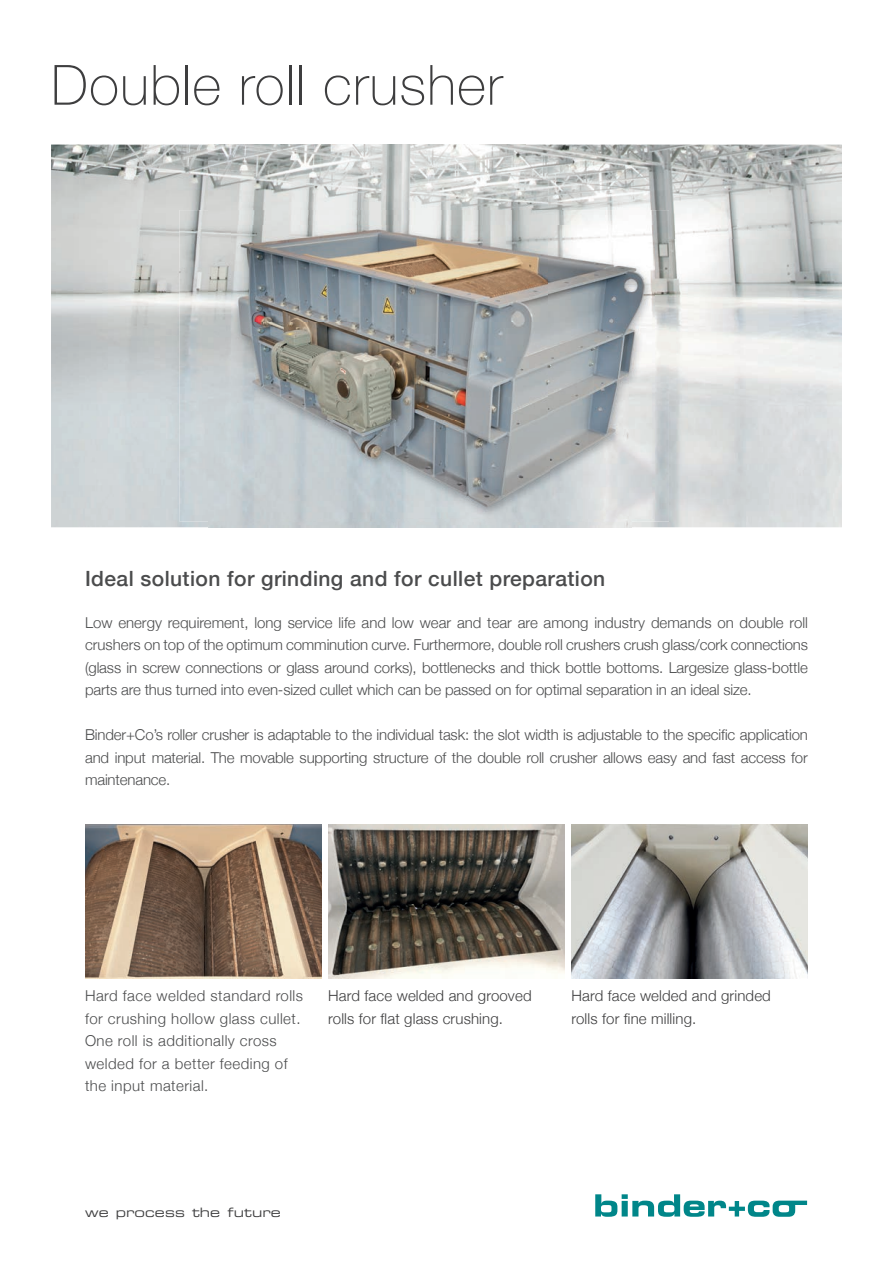
<style>
.page{position:relative;width:893px;height:1263px;background:#fff}
.page>*{position:absolute;margin:0;border:0;box-sizing:border-box;transform-origin:0 0}
.t1{font:100 55.5px "Helvetica Neue";letter-spacing:.02em;color:#3e3e3f}
.t2{font:500 21px "Helvetica Neue";letter-spacing:.02em;color:#4b4c4d}
.t3{font:300 15px/22.5px "Helvetica Neue";letter-spacing:.03em;color:#4b4c4d;text-align:justify}
.t4{font:300 15px/22.5px "Helvetica Neue";letter-spacing:.01em;color:#3e3e3f}
.t5{font:12.9px "Eurostile Extended Two";letter-spacing:.01em;color:#3e3e3f}
</style>
<div class="page">
<img style="left:328px;top:825px;width:236px;height:153px">
<img style="left:572px;top:825px;width:236px;height:153px">
<img style="left:51px;top:145px;width:158px;height:382px">
<img style="left:209px;top:145px;width:316px;height:65px">
<img style="left:525px;top:145px;width:317px;height:95px">
<img style="left:669px;top:240px;width:173px;height:144px">
<img style="left:179px;top:210px;width:98px;height:311px">
<img style="left:277px;top:210px;width:294px;height:15px">
<img style="left:571px;top:210px;width:98px;height:52px">
<img style="left:620px;top:262px;width:49px;height:259px">
<img style="left:232px;top:225px;width:423px;height:293px">
<img style="left:85px;top:825px;width:236px;height:153px">
<svg style="left:595px;top:1194px;width:212px;height:23px"></svg>
<h1 class="t1" style="left:51px;top:43px;width:453px">Double roll crusher</h1>
<h2 class="t2" style="left:85px;top:561px;width:522px">Ideal solution for grinding and for cullet preparation</h2>
<p class="t3" style="left:85px;top:610px;width:724px">Low energy requirement, long service life and low wear and tear are among industry demands on double roll crushers on top of the optimum comminution curve. Furthermore, double roll crushers crush glass/cork connections (glass in screw connections or glass around corks), bottlenecks and thick bottle bottoms. Largesize glass-bottle parts are thus turned into even-sized cullet which can be passed on for optimal separation in an ideal size.</p>
<p class="t3" style="left:85px;top:723px;width:724px">Binder+Co’s roller crusher is adaptable to the individual task: the slot width is adjustable to the specific application and input material. The movable supporting structure of the double roll crusher allows easy and fast access for maintenance.</p>
<p class="t3" style="left:85px;top:984px;width:220px;text-align:left">Hard face welded standard rolls for crushing hollow glass cullet.<br>One roll is additionally cross welded for a better feeding of the input material.</p>
<p class="t4" style="left:328px;top:984px;width:205px">Hard face welded and grooved rolls for flat glass crushing.</p>
<p class="t4" style="left:571px;top:984px;width:201px">Hard face welded and grinded rolls for fine milling.</p>
<p class="t5" style="left:85px;top:1203px;width:197px">we process the future</p>
</div>
